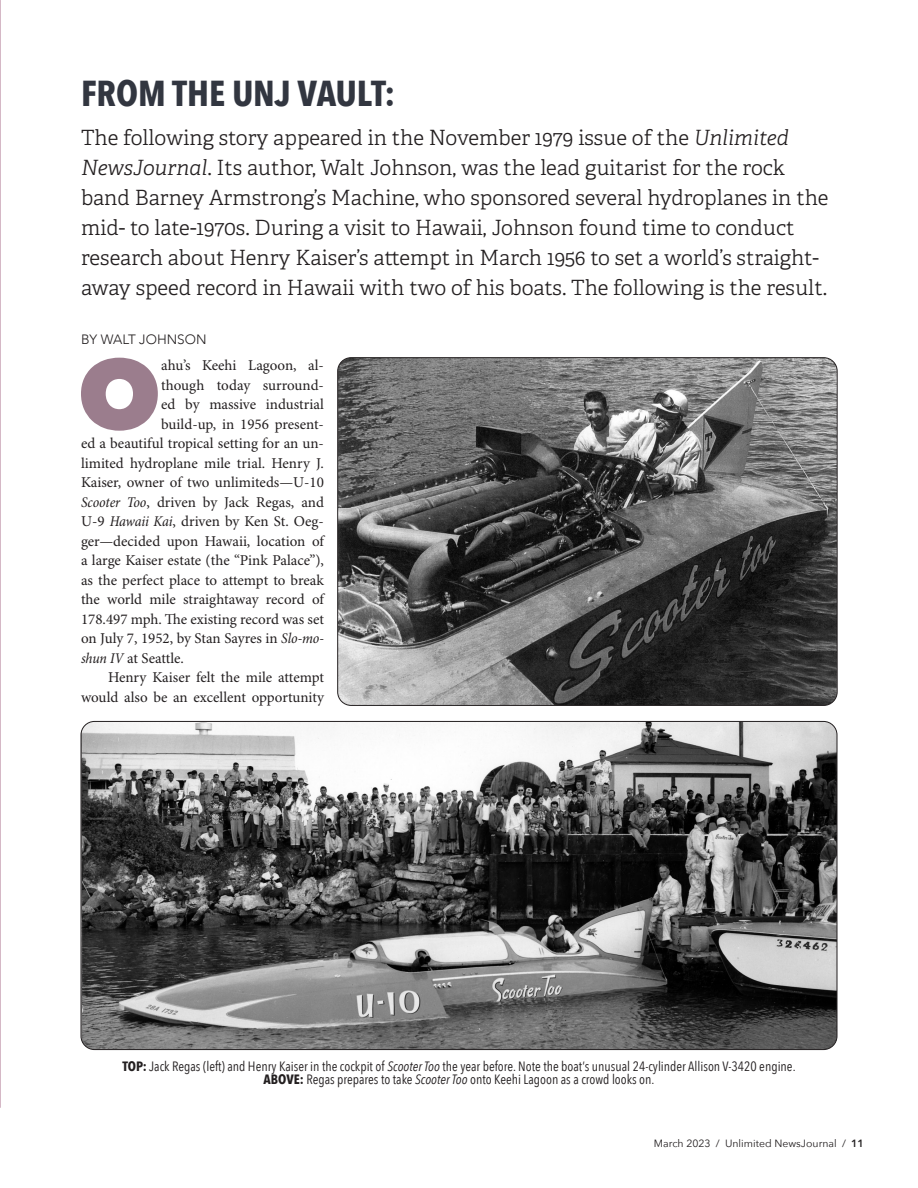
<style>
.page{position:relative;width:918px;height:1188px;background:#fff}
.page>*{position:absolute;margin:0;border:0;box-sizing:border-box;transform-origin:0 0}
.t1{font:800 97.65px "Avenir Next";color:#9b7d8d}
.t2{font:700 36px "Avenir Next Condensed";color:#323640}
.t3{font:300 21px/30px "Adelle";color:#231f20}
.t4{font:15px/19.5px "Minion Pro";color:#231f20;text-align:right}
.t5{font:13.5px "Avenir Next Condensed";color:#231f20}
.t6{font:300 13.5px "Avenir";color:#231f20}
.t7{font:10.5px "Avenir Next";color:#231f20}
.s1{font-style:italic}
.s2{font-style:italic;font-stretch:condensed}
.s3{font-weight:700}
.s4{font-weight:600}
</style>
<div class="page">
<svg style="left:0;top:0;width:1px;height:1108px"></svg>
<img style="left:81px;top:721px;width:756px;height:329px">
<img style="left:338px;top:358px;width:499px;height:347px">
<p class="t2" style="left:81px;top:71px;width:316px">FROM THE UNJ VAULT:</p>
<p class="t3" style="left:81px;top:123px;width:749px">The following story appeared in the November 1979 issue of the <span class="s1">Unlimited NewsJournal</span>. Its author, Walt Johnson, was the lead guitarist for the rock band Barney Armstrong’s Machine, who sponsored several hydroplanes in the mid- to late-1970s. During a visit to Hawaii, Johnson found time to conduct research about Henry Kaiser’s attempt in March 1956 to set a world’s straight&shy;away speed record in Hawaii with two of his boats. The following is the result.</p>
<p class="t6" style="left:81px;top:331px;width:127px">BY WALT JOHNSON</p>
<p class="t1" style="left:78px;top:334px;width:85px">O</p>
<p class="t4" style="left:161px;top:356px;width:164px">ahu’s Keehi Lagoon, al-</p>
<p class="t4" style="left:161px;top:376px;width:164px">though today surround-</p>
<p class="t4" style="left:161px;top:395px;width:164px">ed by massive industrial</p>
<p class="t4" style="left:161px;top:415px;width:164px">build-up, in 1956 present-</p>
<p class="t4" style="left:81px;top:434px;width:245px">ed a beautiful tropical setting for an un-</p>
<p class="t4" style="left:81px;top:454px;width:245px">limited hydroplane mile trial. Henry J.</p>
<p class="t4" style="left:81px;top:473px;width:244px">Kaiser, owner of two unlimiteds—U-10</p>
<p class="t4" style="left:81px;top:493px;width:244px"><span class="s2">Scooter Too</span>, driven by Jack Regas, and</p>
<p class="t4" style="left:81px;top:512px;width:245px">U-9 <span class="s2">Hawaii Kai</span>, driven by Ken St. Oeg-</p>
<p class="t4" style="left:81px;top:532px;width:244px">ger—decided upon Hawaii, location of</p>
<p class="t4" style="left:81px;top:551px;width:244px">a large Kaiser estate (the “Pink Palace”),</p>
<p class="t4" style="left:81px;top:571px;width:244px">as the perfect place to attempt to break</p>
<p class="t4" style="left:81px;top:590px;width:244px">the world mile straightaway record of</p>
<p class="t4" style="left:81px;top:610px;width:245px">178.497 mph. The existing record was set</p>
<p class="t4" style="left:81px;top:629px;width:245px">on July 7, 1952, by Stan Sayres in <span class="s2">Slo-mo-</span></p>
<p class="t4" style="left:81px;top:649px;width:105px"><span class="s2">shun IV</span> at Seattle.</p>
<p class="t4" style="left:81px;top:668px;width:244px">Henry Kaiser felt the mile attempt would also be an excellent opportunity</p>
<p class="t5" style="left:122px;top:1055px;width:675px"><span class="s3">TOP:</span> Jack Regas (left) and Henry Kaiser in the cockpit of <span class="s1">Scooter Too</span> the year before. Note the boat’s unusual 24-cylinder Allison V-3420 engine.</p>
<p class="t5" style="left:264px;top:1068px;width:392px"><span class="s3">ABOVE:</span> Regas prepares to take <span class="s1">Scooter Too</span> onto Keehi Lagoon as a crowd looks on.</p>
<p class="t7" style="left:654px;top:1134px;width:212px">March 2023 / Unlimited NewsJournal / <span class="s4">11</span></p>
</div>
